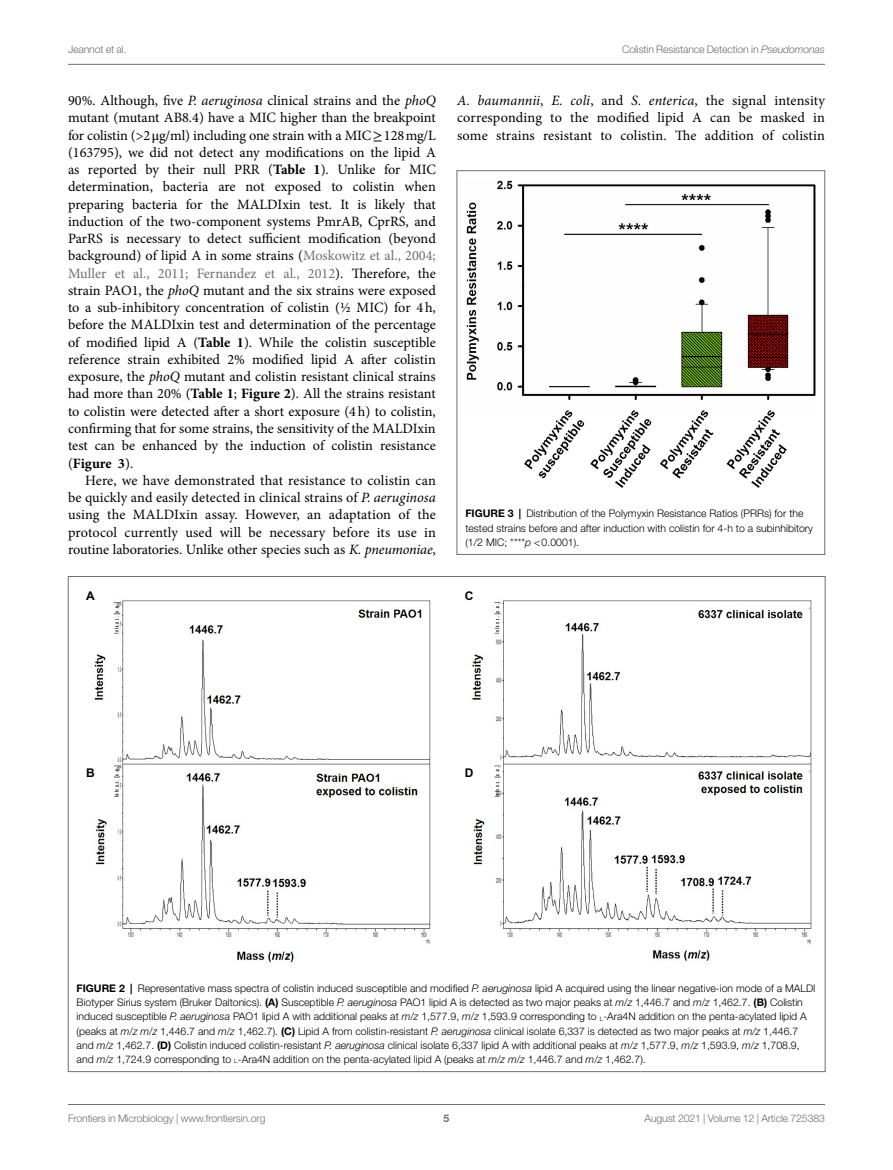
<style>
.page{position:relative;width:893px;height:1170px;background:#fff}
.page>*{position:absolute;margin:0;border:0;box-sizing:border-box;transform-origin:0 0}
.TEXT{font:14.25px/17.2px "Minion Pro";color:#000;text-align:justify}
.t1{font:700 12px "Arial";color:#000}
.FIG_LEG{font:300 10.5px/14.2px "Helvetica Neue LT Std";color:#000}
.t2{font:300 10.5px "Helvetica Neue LT Std";letter-spacing:-.015em;color:#6d6e71}
.t3{font:700 10.5px "Helvetica Neue LT Std";color:#6d6e71}
.s1{font-style:italic}
.s2{font-family:"STIX General"}
.s3{font-weight:700}
.s4{color:#6d6e71}
.s5{font-size:6.15px}
</style>
<div class="page">
<hr style="left:68px;top:64px;width:757px;height:1px;background:#6d6e71">
<hr style="left:68px;top:1104px;width:757px;height:1px;background:#6d6e71">
<img style="left:93px;top:600px;width:719px;height:362px">
<img style="left:466px;top:180px;width:350px;height:308px">
<div style="left:457px;top:170px;width:368px;height:384px;border:1px solid #6d6e71"></div>
<p class="t2" style="left:68px;top:42px;width:60px">Jeannot et al.</p>
<p class="t2" style="left:622px;top:42px;width:204px">Colistin Resistance Detection in <span class="s1">Pseudomonas</span></p>
<p class="TEXT" style="left:68px;top:92px;width:369px">90%. Although, five <span class="s1">P. aeruginosa</span> clinical strains and the <span class="s1">phoQ </span>mutant (mutant AB8.4) have a MIC higher than the breakpoint for colistin (&gt;2<span class="s2">μ</span>g/ml) including one strain with a MIC<span class="s2">≥</span>128mg/L (163795), we did not detect any modifications on the lipid A as reported by their null PRR (<span class="s3">Table 1</span>). Unlike for MIC determination, bacteria are not exposed to colistin when preparing bacteria for the MALDIxin test. It is likely that induction of the two-component systems PmrAB, CprRS, and ParRS is necessary to detect sufficient modification (beyond background) of lipid A in some strains (<span class="s4">Moskowitz et al., 2004; Muller et al., 2011; Fernandez et al., 2012</span>). Therefore, the strain PAO1, the <span class="s1">phoQ</span> mutant and the six strains were exposed to a sub-inhibitory concentration of colistin (½ MIC) for 4h, before the MALDIxin test and determination of the percentage of modified lipid A (<span class="s3">Table 1</span>). While the colistin susceptible reference strain exhibited 2% modified lipid A after colistin exposure, the <span class="s1">phoQ</span> mutant and colistin resistant clinical strains had more than 20% (<span class="s3">Table 1</span>; <span class="s3">Figure 2</span>). All the strains resistant to colistin were detected after a short exposure (4h) to colistin, confirming that for some strains, the sensitivity of the MALDIxin test can be enhanced by the induction of colistin resistance (<span class="s3">Figure 3</span>).</p>
<p class="TEXT" style="left:68px;top:471px;width:369px;text-indent:17px">Here, we have demonstrated that resistance to colistin can be quickly and easily detected in clinical strains of <span class="s1">P. aeruginosa </span>using the MALDIxin assay. However, an adaptation of the protocol currently used will be necessary before its use in routine laboratories. Unlike other species such as <span class="s1">K. pneumoniae</span>,</p>
<p class="TEXT" style="left:457px;top:92px;width:369px"><span class="s1">A. baumannii</span>, <span class="s1">E. coli</span>, and <span class="s1">S. enterica</span>, the signal intensity corresponding to the modified lipid A can be masked in some strains resistant to colistin. The addition of colistin</p>
<p class="FIG_LEG" style="left:465px;top:506px;width:349px"><span class="s3">FIGURE 3 |</span> Distribution of the Polymyxin Resistance Ratios (PRRs) for the tested strains before and after induction with colistin for 4-h to a subinhibitory (1/2 MIC; ****<span class="s1">p</span> &lt;0.0001).</p>
<p class="t1" style="left:86px;top:587px;width:10px">A</p>
<p class="t1" style="left:465px;top:587px;width:10px">C</p>
<p class="t1" style="left:86px;top:764px;width:10px">B</p>
<p class="t1" style="left:465px;top:764px;width:10px">D</p>
<p class="FIG_LEG" style="left:77px;top:980px;width:740px"><span class="s3">FIGURE 2 |</span> Representative mass spectra of colistin induced susceptible and modified <span class="s1">P. aeruginosa</span> lipid A acquired using the linear negative-ion mode of a MALDI Biotyper Sirius system (Bruker Daltonics). <span class="s3">(A)</span> Susceptible <span class="s1">P. aeruginosa</span> PAO1 lipid A is detected as two major peaks at <span class="s1">m</span>/<span class="s1">z</span> 1,446.7 and <span class="s1">m</span>/<span class="s1">z</span> 1,462.7. <span class="s3">(B)</span> Colistin induced susceptible <span class="s1">P. aeruginosa</span> PAO1 lipid A with additional peaks at <span class="s1">m</span>/<span class="s1">z</span> 1,577.9, <span class="s1">m</span>/<span class="s1">z</span> 1,593.9 corresponding to <span class="s5">L</span>-Ara4N addition on the penta-acylated lipid A (peaks at <span class="s1">m</span>/<span class="s1">z m</span>/<span class="s1">z</span> 1,446.7 and <span class="s1">m</span>/<span class="s1">z</span> 1,462.7). <span class="s3">(C)</span> Lipid A from colistin-resistant <span class="s1">P. aeruginosa</span> clinical isolate 6,337 is detected as two major peaks at <span class="s1">m/z</span> 1,446.7 and <span class="s1">m</span>/<span class="s1">z</span> 1,462.7. <span class="s3">(D)</span> Colistin induced colistin-resistant <span class="s1">P. aeruginosa</span> clinical isolate 6,337 lipid A with additional peaks at <span class="s1">m</span>/<span class="s1">z</span> 1,577.9, <span class="s1">m</span>/<span class="s1">z</span> 1,593.9, <span class="s1">m</span>/<span class="s1">z</span> 1,708.9, and <span class="s1">m</span>/<span class="s1">z</span> 1,724.9 corresponding to <span class="s5">L</span>-Ara4N addition on the penta-acylated lipid A (peaks at <span class="s1">m</span>/<span class="s1">z m</span>/<span class="s1">z</span> 1,446.7 and <span class="s1">m</span>/<span class="s1">z</span> 1,462.7).</p>
<p class="t2" style="left:68px;top:1111px;width:199px">Frontiers in Microbiology | www.frontiersin.org</p>
<p class="t3" style="left:444px;top:1111px;width:7px">5</p>
<p class="t2" style="left:645px;top:1111px;width:182px">August 2021 | Volume 12 | Article 725383</p>
</div>
